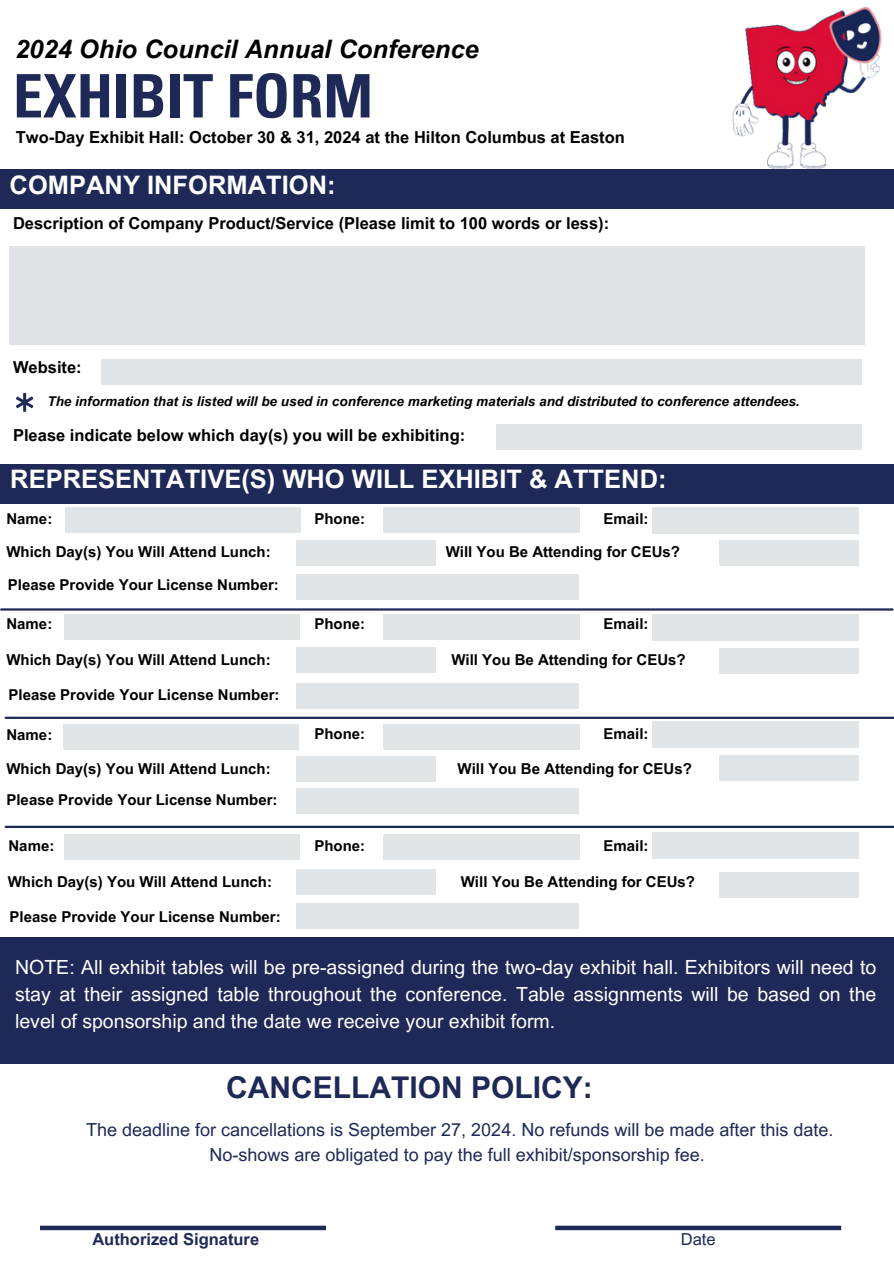
<style>
.page{position:relative;width:894px;height:1264px;background:#fff}
.page>*{position:absolute;margin:0;border:0;box-sizing:border-box;transform-origin:0 0}
.t1{font:700 condensed 60px "Univers LT Pro";color:#1e2957}
.t2{font:700 30px "Arial MT Pro";color:#1e2957}
.t3{font:700 25.5px "Arial MT Pro";color:#fff}
.t4{font:italic 700 25.5px "Arial MT Pro";color:#000}
.t5{font:19.5px/27px "Arial MT Pro";color:#fff;text-align:justify}
.t6{font:18px/24.8px "Arial MT Pro";color:#1e2957;text-align:center}
.t7{font:700 16.5px "Arial MT Pro";color:#000}
.t8{font:700 16.5px "Arial MT Pro";color:#1e2957}
.t9{font:16.5px "Arial MT Pro";color:#1e2957}
.t10{font:700 15px "Arial MT Pro";color:#000}
.t11{font:italic 700 13.5px "Arial MT Pro";color:#000}
</style>
<div class="page">
<div style="left:0;top:169px;width:893px;height:39px;background:#1e2957"></div>
<div style="left:0;top:464px;width:893px;height:39px;background:#1e2957"></div>
<div style="left:0;top:937px;width:893px;height:127px;background:#1e2957"></div>
<div style="left:101px;top:359px;width:760px;height:25px;background:#e1e5e7"></div>
<svg style="left:16px;top:393px;width:17px;height:19px"></svg>
<div style="left:10px;top:246px;width:854px;height:99px;background:#e1e2e6"></div>
<div style="left:65px;top:507px;width:235px;height:26px;background:#e1e5e7"></div>
<div style="left:383px;top:507px;width:197px;height:26px;background:#e1e5e7"></div>
<div style="left:652px;top:507px;width:206px;height:27px;background:#e1e5e7"></div>
<hr style="left:1px;top:608px;width:891px;height:2px;background:#1e2957">
<div style="left:40px;top:1225px;width:286px;height:5px;background:#1e2957"></div>
<div style="left:555px;top:1225px;width:286px;height:5px;background:#1e2957"></div>
<div style="left:296px;top:540px;width:139px;height:26px;background:#e1e5e7"></div>
<div style="left:496px;top:424px;width:365px;height:25px;background:#e1e5e7"></div>
<div style="left:719px;top:540px;width:139px;height:26px;background:#e1e5e7"></div>
<div style="left:64px;top:615px;width:235px;height:25px;background:#e1e5e7"></div>
<div style="left:383px;top:615px;width:197px;height:25px;background:#e1e5e7"></div>
<div style="left:652px;top:614px;width:206px;height:26px;background:#e1e5e7"></div>
<div style="left:296px;top:647px;width:139px;height:25px;background:#e1e5e7"></div>
<div style="left:719px;top:648px;width:139px;height:25px;background:#e1e5e7"></div>
<hr style="left:6px;top:716px;width:887px;height:3px;background:#1e2957">
<div style="left:64px;top:724px;width:234px;height:25px;background:#e1e5e7"></div>
<div style="left:383px;top:724px;width:197px;height:25px;background:#e1e5e7"></div>
<div style="left:652px;top:721px;width:206px;height:27px;background:#e1e5e7"></div>
<div style="left:296px;top:756px;width:139px;height:25px;background:#e1e5e7"></div>
<div style="left:719px;top:755px;width:139px;height:25px;background:#e1e5e7"></div>
<hr style="left:6px;top:825px;width:887px;height:3px;background:#1e2957">
<div style="left:64px;top:834px;width:235px;height:26px;background:#e1e5e7"></div>
<div style="left:383px;top:834px;width:197px;height:26px;background:#e1e5e7"></div>
<div style="left:652px;top:832px;width:206px;height:27px;background:#e1e5e7"></div>
<div style="left:296px;top:869px;width:139px;height:25px;background:#e1e5e7"></div>
<div style="left:719px;top:872px;width:139px;height:25px;background:#e1e5e7"></div>
<div style="left:296px;top:574px;width:282px;height:25px;background:#e1e5e7"></div>
<div style="left:296px;top:683px;width:282px;height:26px;background:#e1e5e7"></div>
<div style="left:296px;top:788px;width:282px;height:25px;background:#e1e5e7"></div>
<div style="left:296px;top:903px;width:282px;height:25px;background:#e1e5e7"></div>
<img style="left:732px;top:7px;width:150px;height:162px">
<h6 class="t4" style="left:15px;top:39px;width:465px">2024 Ohio Council Annual Conference</h6>
<h6 class="t1" style="left:13px;top:74px;width:361px">EXHIBIT FORM</h6>
<h6 class="t7" style="left:16px;top:131px;width:610px">Two-Day Exhibit Hall: October 30 &amp; 31, 2024 at the Hilton Columbus at Easton</h6>
<h6 class="t3" style="left:10px;top:175px;width:327px">COMPANY INFORMATION:</h6>
<h6 class="t7" style="left:13px;top:217px;width:597px">Description of Company Product/Service (Please limit to 100 words or less):</h6>
<p class="t7" style="left:13px;top:361px;width:70px">Website:</p>
<h6 class="t11" style="left:47px;top:396px;width:753px">The information that is listed will be used in conference marketing materials and distributed to conference attendees.</h6>
<h6 class="t7" style="left:13px;top:429px;width:453px">Please indicate below which day(s) you will be exhibiting:</h6>
<h6 class="t3" style="left:10px;top:469px;width:657px">REPRESENTATIVE(S) WHO WILL EXHIBIT &amp; ATTEND:</h6>
<h6 class="t10" style="left:314px;top:512px;width:52px">Phone:</h6>
<h6 class="t10" style="left:603px;top:512px;width:47px">Email:</h6>
<h6 class="t10" style="left:6px;top:512px;width:47px">Name:</h6>
<h4 class="t10" style="left:6px;top:546px;width:266px">Which Day(s) You Will Attend Lunch:</h4>
<h1 class="t10" style="left:445px;top:546px;width:236px">Will You Be Attending for CEUs?</h1>
<h6 class="t10" style="left:8px;top:579px;width:272px">Please Provide Your License Number:</h6>
<h6 class="t10" style="left:6px;top:618px;width:47px">Name:</h6>
<h6 class="t10" style="left:314px;top:618px;width:52px">Phone:</h6>
<h6 class="t10" style="left:603px;top:618px;width:47px">Email:</h6>
<h3 class="t10" style="left:6px;top:653px;width:266px">Which Day(s) You Will Attend Lunch:</h3>
<h6 class="t10" style="left:451px;top:653px;width:236px">Will You Be Attending for CEUs?</h6>
<h6 class="t10" style="left:8px;top:688px;width:272px">Please Provide Your License Number:</h6>
<h6 class="t10" style="left:6px;top:729px;width:47px">Name:</h6>
<h6 class="t10" style="left:314px;top:728px;width:52px">Phone:</h6>
<h6 class="t10" style="left:603px;top:728px;width:47px">Email:</h6>
<p class="t10" style="left:6px;top:762px;width:266px">Which Day(s) You Will Attend Lunch:</p>
<p class="t10" style="left:457px;top:762px;width:236px">Will You Be Attending for CEUs?</p>
<h6 class="t10" style="left:6px;top:793px;width:272px">Please Provide Your License Number:</h6>
<h5 class="t10" style="left:8px;top:840px;width:47px">Name:</h5>
<h2 class="t10" style="left:314px;top:840px;width:52px">Phone:</h2>
<h5 class="t10" style="left:603px;top:840px;width:47px">Email:</h5>
<h6 class="t10" style="left:8px;top:875px;width:266px">Which Day(s) You Will Attend Lunch:</h6>
<h3 class="t10" style="left:460px;top:875px;width:236px">Will You Be Attending for CEUs?</h3>
<h6 class="t10" style="left:10px;top:911px;width:272px">Please Provide Your License Number:</h6>
<h6 class="t5" style="left:15px;top:955px;width:862px">NOTE: All exhibit tables will be pre-assigned during the two-day exhibit hall. Exhibitors will need to stay at their assigned table throughout the conference. Table assignments will be based on the level of sponsorship and the date we receive your exhibit form.</h6>
<h6 class="t2" style="left:226px;top:1076px;width:368px">CANCELLATION POLICY:</h6>
<h6 class="t6" style="left:86px;top:1119px;width:748px">The deadline for cancellations is September 27, 2024. No refunds will be made after this date.<br>No-shows are obligated to pay the full exhibit/sponsorship fee.</h6>
<h6 class="t8" style="left:92px;top:1233px;width:168px">Authorized Signature</h6>
<h6 class="t9" style="left:680px;top:1233px;width:36px">Date</h6>
</div>
